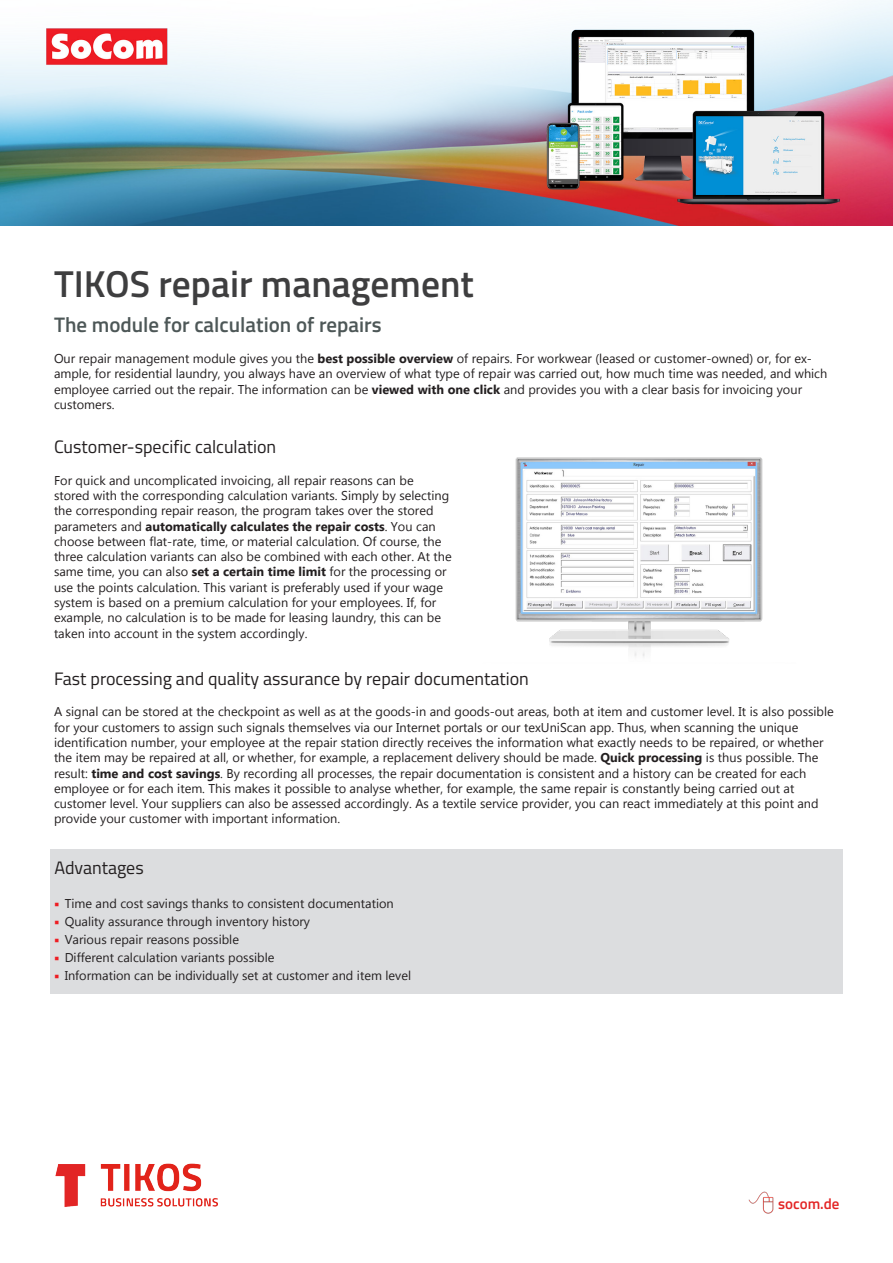
<style>
.page{position:relative;width:893px;height:1263px;background:#fff}
.page>*{position:absolute;margin:0;border:0;box-sizing:border-box;transform-origin:0 0}
.t1{font:600 37.5px "Titillium Web";color:#3e3e3f}
.t2{font:600 21px "Titillium Web";color:#4d5757}
.t3{font:18px "Titillium Web";color:#231f20}
.t4{font:600 15px "Titillium Web";color:#e32626}
.t5{font:12.75px/15.3px "Gadugi";color:#231f20}
.s1{font-weight:700}
.s2{font-family:"Titillium Web";font-weight:900;color:#ee1d23}
</style>
<div class="page">
<img style="left:0;top:0;width:893px;height:225px">
<img style="left:55px;top:1163px;width:163px;height:44px">
<img style="left:515px;top:457px;width:248px;height:200px">
<img style="left:748px;top:1191px;width:25px;height:22px">
<div style="left:50px;top:850px;width:793px;height:144px;background:#dcdddf"></div>
<p class="t1" style="left:54px;top:256px;width:421px">TIKOS repair management</p>
<p class="t2" style="left:54px;top:308px;width:329px">The module for calculation of repairs</p>
<p class="t5" style="left:54px;top:351px;width:775px">Our repair management module gives you the <span class="s1">best possible overview</span> of repairs. For workwear (leased or customer-owned) or, for ex&shy;ample, for residential laundry, you always have an overview of what type of repair was carried out, how much time was needed, and which employee carried out the repair. The information can be <span class="s1">viewed with one click</span> and provides you with a clear basis for invoicing your customers.</p>
<p class="t3" style="left:54px;top:434px;width:224px">Customer-specific calculation</p>
<p class="t5" style="left:54px;top:472px;width:399px">For quick and uncomplicated invoicing, all repair reasons can be stored with the corresponding calculation variants. Simply by selecting the corresponding repair reason, the program takes over the stored parameters and <span class="s1">automatically calculates the repair costs</span>. You can choose between flat-rate, time, or material calculation. Of course, the three calculation variants can also be combined with each other. At the same time, you can also <span class="s1">set a certain time limit</span> for the processing or use the points calculation. This variant is preferably used if your wage system is based on a premium calculation for your employees. If, for example, no calculation is to be made for leasing laundry, this can be taken into account in the system accordingly.</p>
<p class="t3" style="left:54px;top:665px;width:476px">Fast processing and quality assurance by repair documentation</p>
<p class="t5" style="left:54px;top:704px;width:781px">A signal can be stored at the checkpoint as well as at the goods-in and goods-out areas, both at item and customer level. It is also possible for your customers to assign such signals themselves via our Internet portals or our texUniScan app. Thus, when scanning the unique identification number, your employee at the repair station directly receives the information what exactly needs to be repaired, or whether the item may be repaired at all, or whether, for example, a replacement delivery should be made. <span class="s1">Quick processing</span> is thus possible. The result: <span class="s1">time and cost savings</span>. By recording all processes, the repair documentation is consistent and a history can be created for each employee or for each item. This makes it possible to analyse whether, for example, the same repair is constantly being carried out at customer level. Your suppliers can also be assessed accordingly. As a textile service provider, you can react immediately at this point and provide your customer with important information.</p>
<p class="t3" style="left:54px;top:855px;width:91px">Advantages</p>
<p class="t5" style="left:54px;top:895px;width:341px"><span class="s2">•</span> Time and cost savings thanks to consistent documentation</p>
<p class="t5" style="left:54px;top:913px;width:257px"><span class="s2">•</span> Quality assurance through inventory history</p>
<p class="t5" style="left:54px;top:931px;width:186px"><span class="s2">•</span> Various repair reasons possible</p>
<p class="t5" style="left:54px;top:949px;width:222px"><span class="s2">•</span> Different calculation variants possible</p>
<p class="t5" style="left:54px;top:967px;width:358px"><span class="s2">•</span> Information can be individually set at customer and item level</p>
<p class="t4" style="left:778px;top:1192px;width:63px">socom.de</p>
</div>
